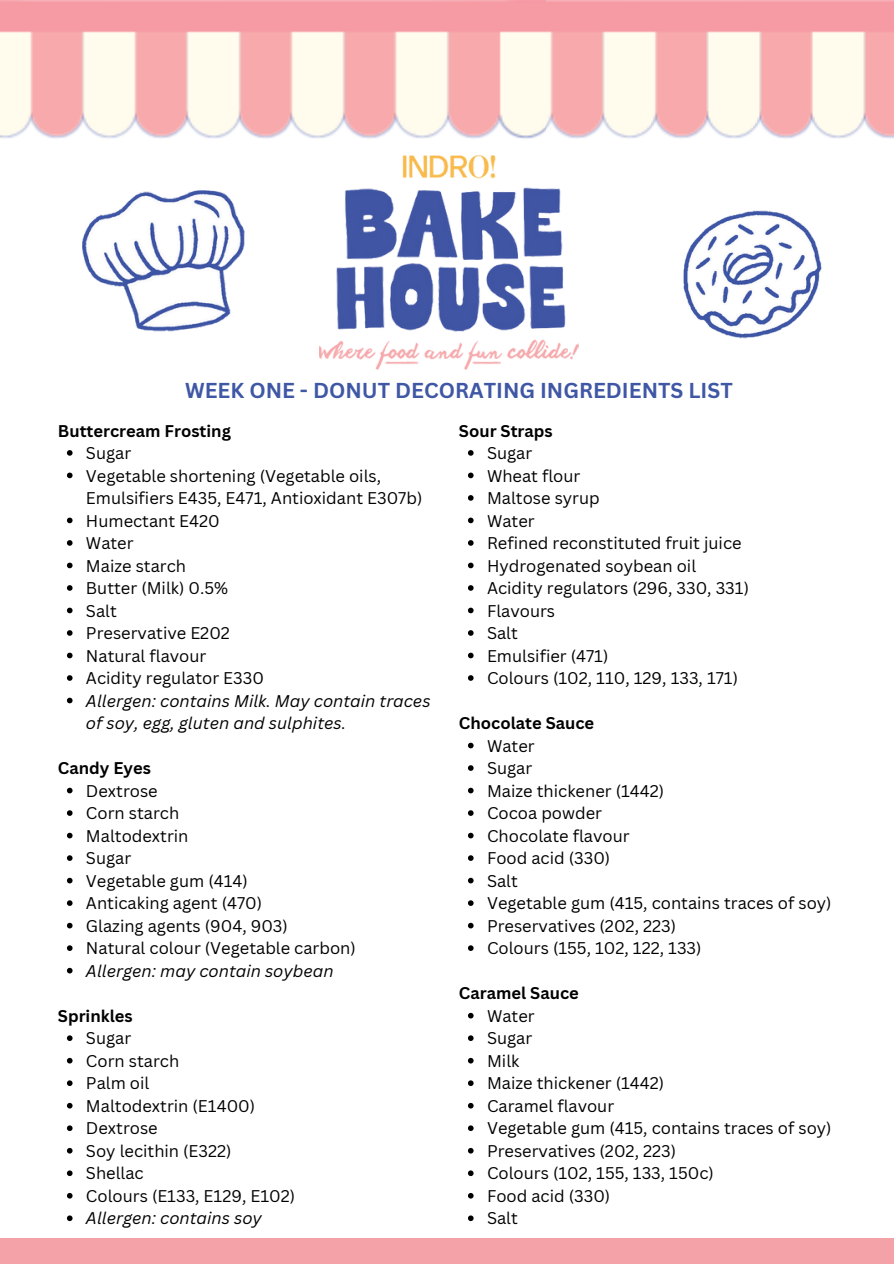
<style>
.page{position:relative;width:894px;height:1264px;background:#fff}
.page>*{position:absolute;margin:0;border:0;box-sizing:border-box;transform-origin:0 0}
.t1{font:700 21px "Canva Sans";color:#3f57a5}
.t2{font:16.5px/22.5px "Canva Sans";color:#000}
.t3{font:italic 16.5px/22.5px "Canva Sans";color:#000}
.t4{font:700 16.5px "Canva Sans";color:#000}
</style>
<div class="page">
<img style="left:545px;top:0;width:348px;height:139px">
<img style="left:0;top:0;width:545px;height:139px">
<div style="left:0;top:1238px;width:893px;height:25px;background:#f4a1a7"></div>
<img style="left:319px;top:156px;width:259px;height:213px">
<img style="left:683px;top:210px;width:139px;height:128px">
<img style="left:82px;top:190px;width:163px;height:142px">
<svg style="left:468px;top:450px;width:5px;height:5px"></svg>
<svg style="left:468px;top:472px;width:5px;height:6px"></svg>
<svg style="left:468px;top:495px;width:5px;height:5px"></svg>
<svg style="left:468px;top:517px;width:5px;height:6px"></svg>
<svg style="left:468px;top:540px;width:5px;height:5px"></svg>
<svg style="left:468px;top:562px;width:5px;height:6px"></svg>
<svg style="left:468px;top:585px;width:5px;height:5px"></svg>
<svg style="left:468px;top:607px;width:5px;height:6px"></svg>
<svg style="left:468px;top:630px;width:5px;height:5px"></svg>
<svg style="left:468px;top:652px;width:5px;height:6px"></svg>
<svg style="left:468px;top:675px;width:5px;height:5px"></svg>
<svg style="left:468px;top:742px;width:5px;height:6px"></svg>
<svg style="left:468px;top:765px;width:5px;height:5px"></svg>
<svg style="left:468px;top:787px;width:5px;height:6px"></svg>
<svg style="left:468px;top:810px;width:5px;height:5px"></svg>
<svg style="left:468px;top:832px;width:5px;height:6px"></svg>
<svg style="left:468px;top:855px;width:5px;height:5px"></svg>
<svg style="left:468px;top:877px;width:5px;height:6px"></svg>
<svg style="left:468px;top:900px;width:5px;height:5px"></svg>
<svg style="left:468px;top:922px;width:5px;height:6px"></svg>
<svg style="left:468px;top:945px;width:5px;height:5px"></svg>
<svg style="left:468px;top:1012px;width:5px;height:6px"></svg>
<svg style="left:468px;top:1035px;width:5px;height:5px"></svg>
<svg style="left:468px;top:1057px;width:5px;height:6px"></svg>
<svg style="left:468px;top:1080px;width:5px;height:5px"></svg>
<svg style="left:468px;top:1102px;width:5px;height:6px"></svg>
<svg style="left:468px;top:1125px;width:5px;height:5px"></svg>
<svg style="left:468px;top:1147px;width:5px;height:6px"></svg>
<svg style="left:468px;top:1170px;width:5px;height:5px"></svg>
<svg style="left:468px;top:1193px;width:5px;height:5px"></svg>
<svg style="left:468px;top:1215px;width:5px;height:5px"></svg>
<svg style="left:67px;top:450px;width:5px;height:5px"></svg>
<svg style="left:67px;top:472px;width:5px;height:6px"></svg>
<svg style="left:67px;top:517px;width:5px;height:6px"></svg>
<svg style="left:67px;top:540px;width:5px;height:5px"></svg>
<svg style="left:67px;top:562px;width:5px;height:6px"></svg>
<svg style="left:67px;top:585px;width:5px;height:5px"></svg>
<svg style="left:67px;top:607px;width:5px;height:6px"></svg>
<svg style="left:67px;top:630px;width:5px;height:5px"></svg>
<svg style="left:67px;top:652px;width:5px;height:6px"></svg>
<svg style="left:67px;top:675px;width:5px;height:5px"></svg>
<svg style="left:67px;top:697px;width:5px;height:6px"></svg>
<svg style="left:67px;top:787px;width:5px;height:6px"></svg>
<svg style="left:67px;top:810px;width:5px;height:5px"></svg>
<svg style="left:67px;top:832px;width:5px;height:6px"></svg>
<svg style="left:67px;top:855px;width:5px;height:5px"></svg>
<svg style="left:67px;top:877px;width:5px;height:6px"></svg>
<svg style="left:67px;top:900px;width:5px;height:5px"></svg>
<svg style="left:67px;top:922px;width:5px;height:6px"></svg>
<svg style="left:67px;top:945px;width:5px;height:5px"></svg>
<svg style="left:67px;top:967px;width:5px;height:6px"></svg>
<svg style="left:67px;top:1035px;width:5px;height:5px"></svg>
<svg style="left:67px;top:1057px;width:5px;height:6px"></svg>
<svg style="left:67px;top:1080px;width:5px;height:5px"></svg>
<svg style="left:67px;top:1102px;width:5px;height:6px"></svg>
<svg style="left:67px;top:1125px;width:5px;height:5px"></svg>
<svg style="left:67px;top:1147px;width:5px;height:6px"></svg>
<svg style="left:67px;top:1170px;width:5px;height:5px"></svg>
<svg style="left:67px;top:1193px;width:5px;height:5px"></svg>
<svg style="left:67px;top:1215px;width:5px;height:5px"></svg>
<p class="t1" style="left:185px;top:375px;width:549px">WEEK ONE - DONUT DECORATING INGREDIENTS LIST</p>
<p class="t4" style="left:459px;top:419px;width:95px">Sour Straps</p>
<h1 class="t2" style="left:487px;top:441px;width:47px">Sugar</h1>
<h2 class="t2" style="left:487px;top:464px;width:95px">Wheat flour</h2>
<p class="t2" style="left:487px;top:486px;width:114px">Maltose syrup</p>
<p class="t2" style="left:487px;top:509px;width:49px">Water</p>
<p class="t2" style="left:487px;top:531px;width:256px">Refined reconstituted fruit juice</p>
<p class="t2" style="left:487px;top:554px;width:211px">Hydrogenated soybean oil</p>
<p class="t2" style="left:487px;top:576px;width:263px">Acidity regulators (296, 330, 331)</p>
<p class="t2" style="left:487px;top:599px;width:70px">Flavours</p>
<p class="t2" style="left:487px;top:621px;width:32px">Salt</p>
<p class="t2" style="left:487px;top:644px;width:123px">Emulsifier (471)</p>
<p class="t2" style="left:487px;top:666px;width:252px">Colours (102, 110, 129, 133, 171)</p>
<p class="t4" style="left:459px;top:711px;width:137px">Chocolate Sauce</p>
<p class="t2" style="left:487px;top:734px;width:49px">Water</p>
<h2 class="t2" style="left:487px;top:756px;width:47px">Sugar</h2>
<p class="t2" style="left:487px;top:779px;width:179px">Maize thickener (1442)</p>
<p class="t2" style="left:487px;top:801px;width:116px">Cocoa powder</p>
<p class="t2" style="left:487px;top:824px;width:144px">Chocolate flavour</p>
<p class="t2" style="left:487px;top:846px;width:125px">Food acid (330)</p>
<p class="t2" style="left:487px;top:869px;width:32px">Salt</p>
<p class="t2" style="left:487px;top:891px;width:346px">Vegetable gum (415, contains traces of soy)</p>
<p class="t2" style="left:487px;top:914px;width:190px">Preservatives (202, 223)</p>
<p class="t2" style="left:487px;top:936px;width:216px">Colours (155, 102, 122, 133)</p>
<p class="t4" style="left:459px;top:981px;width:121px">Caramel Sauce</p>
<h2 class="t2" style="left:487px;top:1004px;width:49px">Water</h2>
<p class="t2" style="left:487px;top:1026px;width:47px">Sugar</p>
<p class="t2" style="left:487px;top:1049px;width:34px">Milk</p>
<p class="t2" style="left:487px;top:1071px;width:179px">Maize thickener (1442)</p>
<p class="t2" style="left:487px;top:1094px;width:129px">Caramel flavour</p>
<p class="t2" style="left:487px;top:1116px;width:346px">Vegetable gum (415, contains traces of soy)</p>
<p class="t2" style="left:487px;top:1139px;width:190px">Preservatives (202, 223)</p>
<p class="t2" style="left:487px;top:1161px;width:228px">Colours (102, 155, 133, 150c)</p>
<p class="t2" style="left:487px;top:1184px;width:125px">Food acid (330)</p>
<p class="t2" style="left:487px;top:1206px;width:32px">Salt</p>
<h2 class="t4" style="left:58px;top:419px;width:174px">Buttercream Frosting</h2>
<p class="t2" style="left:86px;top:441px;width:47px">Sugar</p>
<p class="t2" style="left:86px;top:464px;width:338px">Vegetable shortening (Vegetable oils,<br>Emulsifiers E435, E471, Antioxidant E307b)</p>
<p class="t2" style="left:86px;top:509px;width:135px">Humectant E420</p>
<p class="t2" style="left:86px;top:531px;width:49px">Water</p>
<p class="t2" style="left:86px;top:554px;width:102px">Maize starch</p>
<p class="t2" style="left:86px;top:576px;width:144px">Butter (Milk) 0.5%</p>
<p class="t2" style="left:86px;top:599px;width:32px">Salt</p>
<p class="t2" style="left:86px;top:621px;width:145px">Preservative E202</p>
<p class="t2" style="left:86px;top:644px;width:122px">Natural flavour</p>
<p class="t2" style="left:86px;top:666px;width:179px">Acidity regulator E330</p>
<p class="t3" style="left:86px;top:689px;width:346px">Allergen: contains Milk. May contain traces of soy, egg, gluten and sulphites.</p>
<h2 class="t4" style="left:58px;top:756px;width:94px">Candy Eyes</h2>
<p class="t2" style="left:86px;top:779px;width:73px">Dextrose</p>
<p class="t2" style="left:86px;top:801px;width:95px">Corn starch</p>
<p class="t2" style="left:86px;top:824px;width:104px">Maltodextrin</p>
<p class="t2" style="left:86px;top:846px;width:47px">Sugar</p>
<p class="t2" style="left:86px;top:869px;width:163px">Vegetable gum (414)</p>
<p class="t2" style="left:86px;top:891px;width:177px">Anticaking agent (470)</p>
<p class="t2" style="left:86px;top:914px;width:203px">Glazing agents (904, 903)</p>
<p class="t2" style="left:86px;top:936px;width:271px">Natural colour (Vegetable carbon)</p>
<p class="t3" style="left:86px;top:959px;width:249px">Allergen: may contain soybean</p>
<p class="t4" style="left:58px;top:1004px;width:76px">Sprinkles</p>
<h2 class="t2" style="left:86px;top:1026px;width:47px">Sugar</h2>
<p class="t2" style="left:86px;top:1049px;width:95px">Corn starch</p>
<p class="t2" style="left:86px;top:1071px;width:65px">Palm oil</p>
<p class="t2" style="left:86px;top:1094px;width:171px">Maltodextrin (E1400)</p>
<p class="t2" style="left:86px;top:1116px;width:73px">Dextrose</p>
<p class="t2" style="left:86px;top:1139px;width:147px">Soy lecithin (E322)</p>
<p class="t2" style="left:86px;top:1161px;width:59px">Shellac</p>
<p class="t2" style="left:86px;top:1184px;width:211px">Colours (E133, E129, E102)</p>
<p class="t3" style="left:86px;top:1206px;width:177px">Allergen: contains soy</p>
</div>
